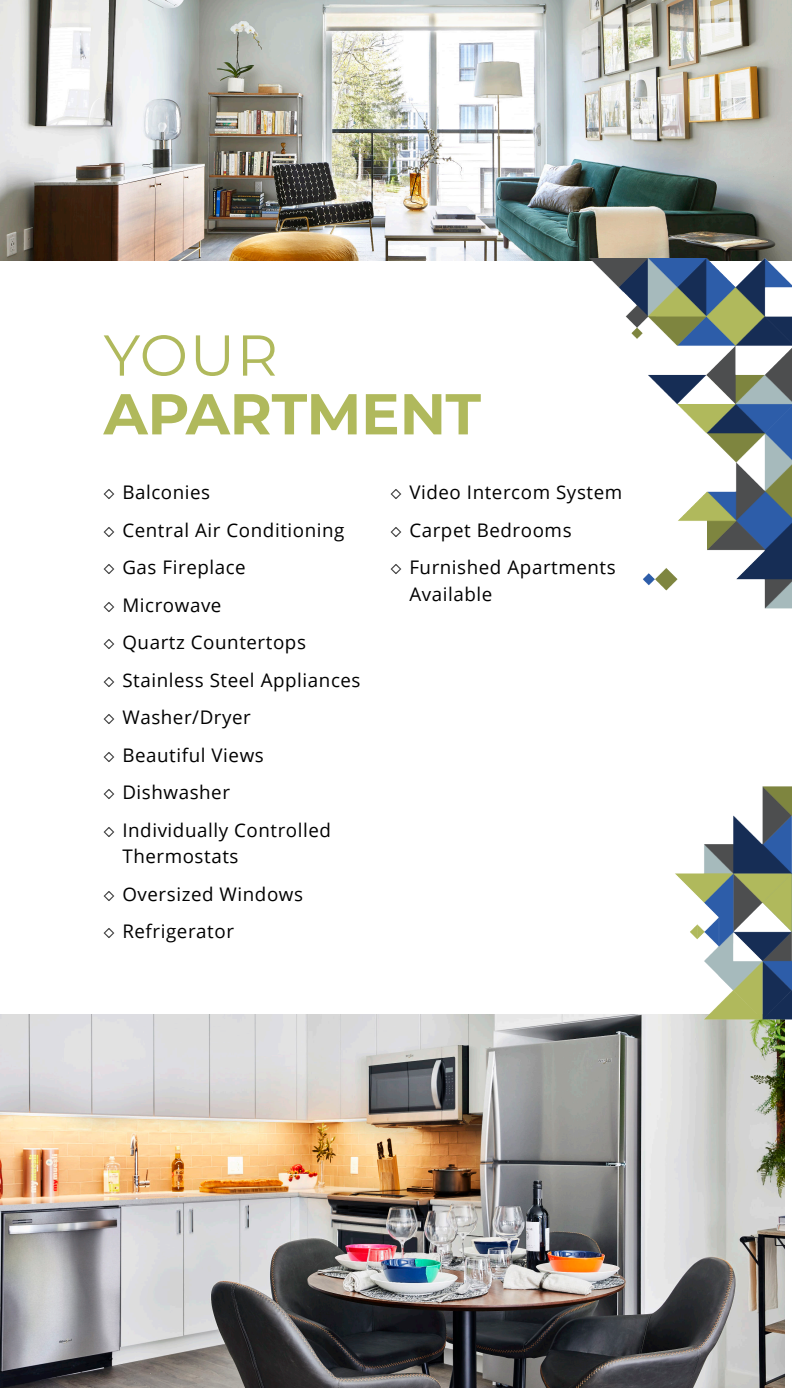
<style>
.page{position:relative;width:792px;height:1395px;background:#fff}
.page>*{position:absolute;margin:0;border:0;box-sizing:border-box;transform-origin:0 0}
.t1{font:700 57.5px "Montserrat";letter-spacing:-.005em;color:#b0b95c}
.t2{font:57.5px "Montserrat";color:#b0b95c}
.t3{font:18.75px/37.5px "Open Sans";letter-spacing:.03em;color:#000}
.s1{font-family:"Montserrat"}
</style>
<div class="page">
<img style="left:0;top:1015px;width:784px;height:373px">
<img style="left:0;top:0;width:791px;height:261px">
<img style="left:578px;top:258px;width:213px;height:351px">
<img style="left:431px;top:786px;width:360px;height:234px">
<h1 class="t2" style="left:104px;top:333px;width:176px">YOUR</h1>
<h1 class="t1" style="left:104px;top:381px;width:379px">APARTMENT</h1>
<p class="t3" style="left:104px;top:476px;width:258px"><span class="s1">◇</span> Balconies<br><span class="s1">◇</span> Central Air Conditioning<br><span class="s1">◇</span> Gas Fireplace<br><span class="s1">◇</span> Microwave<br><span class="s1">◇</span> Quartz Countertops<br><span class="s1">◇</span> Stainless Steel Appliances <span class="s1">◇</span> Washer/Dryer<br><span class="s1">◇</span> Beautiful Views<br><span class="s1">◇</span> Dishwasher<br><span class="s1">◇</span> Individually Controlled</p>
<p class="t3" style="left:104px;top:839px;width:201px;text-indent:19px">Thermostats<br><span class="s1">◇</span> Oversized Windows <span class="s1">◇</span> Refrigerator</p>
<p class="t3" style="left:390px;top:473px;width:233px"><span class="s1">◇</span> Video Intercom System <span class="s1">◇</span> Carpet Bedrooms<br><span class="s1">◇</span> Furnished Apartments</p>
<p class="t3" style="left:409px;top:577px;width:84px">Available</p>
</div>
